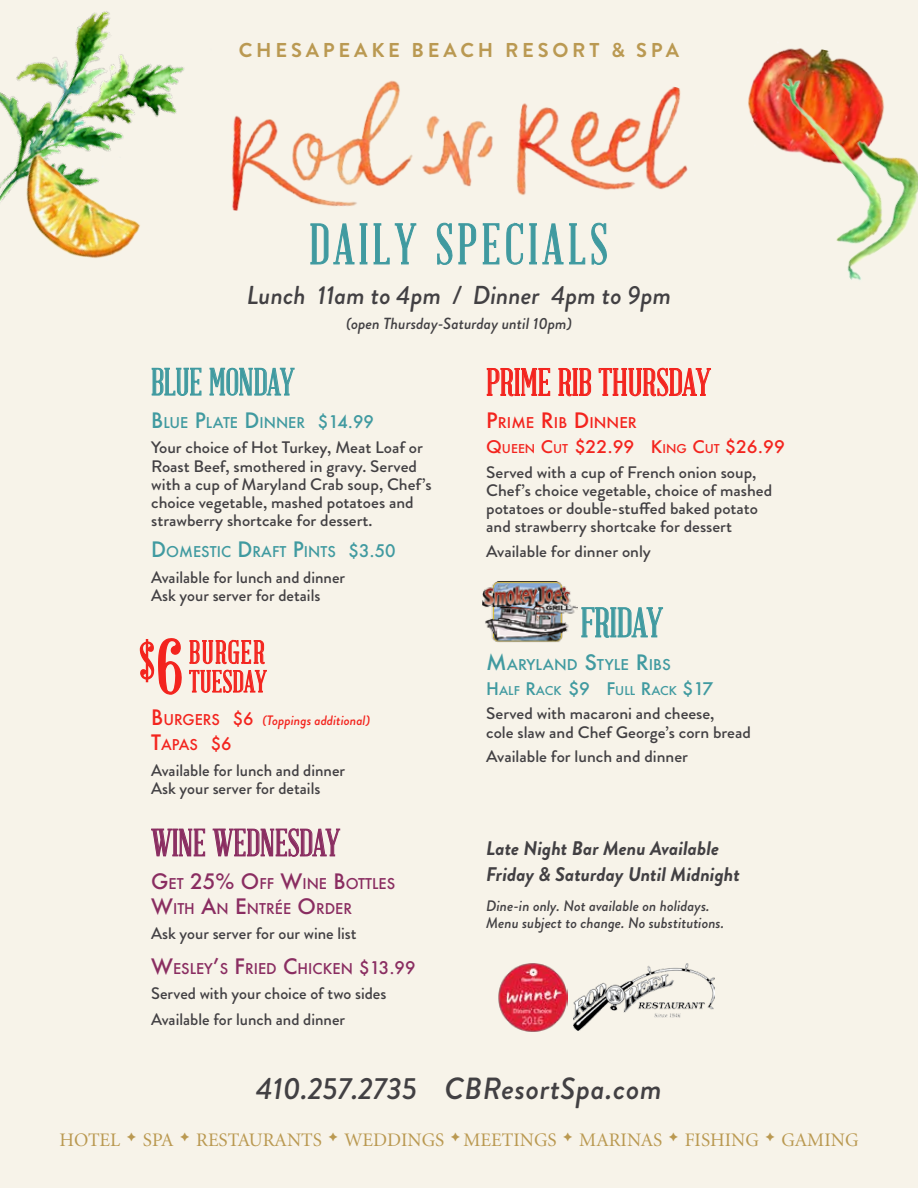
<style>
.page{position:relative;width:918px;height:1188px;background:#f5f0e4}
.page>*{position:absolute;margin:0;border:0;box-sizing:border-box;transform-origin:0 0}
.t1{font:56.25px "Abraham Lincoln";letter-spacing:.08em;color:#409aa0}
.t2{font:50.4px "Abraham Lincoln";color:#f3241e}
.t3{font:40.95px "Abraham Lincoln";color:#409aa0;scale:1.04 1}
.t4{font:37.65px "Abraham Lincoln";color:#f3241e;scale:1.04 1}
.t5{font:37.65px "Abraham Lincoln";color:#8a2d61}
.t6{font:37.65px "Abraham Lincoln";color:#409aa0}
.t7{font:31.8px "Abraham Lincoln";letter-spacing:.06em;color:#f3241e}
.t8{font:italic 500 30.6px "Brandon Grotesque";letter-spacing:.015em;color:#424043}
.t9{font:30.3px "Abraham Lincoln";letter-spacing:.02em;color:#f3241e}
.t10{font:italic 500 25.95px "Brandon Grotesque";color:#424043}
.t11{font:700 20.1px "Brandon Grotesque";letter-spacing:.19em;color:#ba9952}
.t12{font:italic 700 19.65px/26px "Brandon Grotesque";color:#424043}
.t13{font:19.2px "Minion Regular SC";color:#ba9951}
.t14{font:500 16.95px "Futura";color:#f3241e;scale:1.04 1}
.t15{font:500 16.65px/18.1px "Brandon Grotesque";color:#424043;scale:1.04 1}
.t16{font:500 16.65px/18.1px "Brandon Grotesque";color:#424043}
.t17{font:italic 500 16.05px "Brandon Grotesque";color:#424043}
.t18{font:italic 500 15.15px/16.8px "Brandon Grotesque";color:#424043}
.t19{font:500 14.4px/25.2px "Futura";color:#8a2d61}
.t20{font:500 14.4px "Futura";color:#409aa0}
.t21{font:500 14.4px "Futura";color:#409aa0;scale:1.04 1}
.t22{font:500 14.4px "Futura";color:#f3241e;scale:1.04 1}
.t23{font:500 14.4px "Futura";color:#f3241e}
.t24{font:italic 500 13.65px "Brandon Grotesque";color:#f3241e}
.t25{font:500 11.85px "Futura";color:#409aa0;scale:1.04 1}
.s1{font-size:20.7px}
.s2{font-size:16.95px}
.s3{font-family:"Futura";font-style:normal;font-size:20.7px}
.s4{font-family:"Futura";font-style:normal;font-size:14.4px}
.s5{font-family:"Futura";font-style:normal;font-size:16.95px}
.s6{font-size:75.75px}
.s7{font-size:11.85px}
</style>
<div class="page">
<img style="left:243px;top:81px;width:203px;height:142px">
<img style="left:499px;top:87px;width:189px;height:143px">
<img style="left:410px;top:108px;width:95px;height:80px">
<svg style="left:310px;top:223px;width:57px;height:42px"></svg>
<svg style="left:374px;top:223px;width:42px;height:41px"></svg>
<svg style="left:437px;top:223px;width:15px;height:42px"></svg>
<svg style="left:458px;top:223px;width:18px;height:41px"></svg>
<svg style="left:483px;top:223px;width:16px;height:41px"></svg>
<svg style="left:506px;top:223px;width:17px;height:42px"></svg>
<svg style="left:529px;top:223px;width:56px;height:41px"></svg>
<svg style="left:591px;top:223px;width:16px;height:42px"></svg>
<img style="left:762px;top:48px;width:98px;height:18px">
<img style="left:847px;top:171px;width:71px;height:109px">
<img style="left:748px;top:66px;width:169px;height:192px">
<img style="left:0;top:11px;width:243px;height:200px">
<img style="left:0;top:107px;width:176px;height:151px">
<img style="left:573px;top:963px;width:141px;height:67px">
<img style="left:498px;top:963px;width:69px;height:69px">
<svg style="left:151px;top:367px;width:51px;height:29px"></svg>
<svg style="left:209px;top:367px;width:86px;height:29px"></svg>
<svg style="left:189px;top:639px;width:78px;height:54px"></svg>
<svg style="left:151px;top:828px;width:54px;height:29px"></svg>
<svg style="left:212px;top:828px;width:128px;height:29px"></svg>
<svg style="left:139px;top:638px;width:43px;height:57px"></svg>
<svg style="left:487px;top:368px;width:63px;height:29px"></svg>
<svg style="left:558px;top:368px;width:33px;height:29px"></svg>
<svg style="left:598px;top:367px;width:113px;height:30px"></svg>
<svg style="left:581px;top:607px;width:82px;height:31px"></svg>
<img style="left:482px;top:582px;width:96px;height:60px">
<p class="t11" style="left:239px;top:36px;width:442px">CHESAPEAKE BEACH RESORT &amp; SPA</p>
<h1 class="t1" style="left:309px;top:215px;width:300px">DAILY SPECIALS</h1>
<h3 class="t10" style="left:247px;top:277px;width:426px">Lunch 11am to 4pm / Dinner 4pm to 9pm</h3>
<p class="t17" style="left:346px;top:312px;width:227px">(open Thursday-Saturday until 10pm)</p>
<h3 class="t6" style="left:151px;top:362px;width:145px">BLUE MONDAY</h3>
<p class="t20" style="left:151px;top:413px;width:224px"><span class="s1">B</span>LUE <span class="s1">P</span>LATE <span class="s1">D</span>INNER <span class="s2">$14.99</span></p>
<p class="t15" style="left:151px;top:439px;width:271px">Your choice of Hot Turkey, Meat Loaf or Roast Beef, smothered in gravy. Served with a cup of Maryland Crab soup, Chef’s choice vegetable, mashed potatoes and strawberry shortcake for dessert.</p>
<p class="t20" style="left:151px;top:542px;width:246px"><span class="s1">D</span>OMESTIC <span class="s1">D</span>RAFT <span class="s1">P</span>INTS <span class="s2">$3.50</span></p>
<p class="t16" style="left:151px;top:569px;width:196px">Available for lunch and dinner<br>Ask your server for details</p>
<h3 class="t7" style="left:189px;top:636px;width:77px">BURGER</h3>
<h3 class="t9" style="left:189px;top:666px;width:79px">TUESDAY</h3>
<p class="t24" style="left:151px;top:711px;width:220px"><span class="s3">B</span><span class="s4">URGERS</span> <span class="s5">$6</span> (Toppings additional)</p>
<p class="t23" style="left:151px;top:735px;width:82px"><span class="s1">T</span>APAS <span class="s2">$6</span></p>
<p class="t16" style="left:151px;top:761px;width:196px">Available for lunch and dinner<br>Ask your server for details</p>
<h3 class="t5" style="left:151px;top:823px;width:191px">WINE WEDNESDAY</h3>
<p class="t19" style="left:151px;top:870px;width:246px"><span class="s1">G</span>ET <span class="s1">25% O</span>FF <span class="s1">W</span>INE <span class="s1">B</span>OTTLES<br><span class="s1">W</span>ITH <span class="s1">A</span>N <span class="s1">E</span> NTRÉE <span class="s1">O</span>RDER</p>
<p class="t16" style="left:151px;top:925px;width:207px">Ask your server for our wine list</p>
<p class="t19" style="left:151px;top:956px;width:266px"><span class="s1">W</span>ESLEY<span class="s1">’</span>S <span class="s1">F</span>RIED <span class="s1">C</span>HICKEN <span class="s2">$13.99</span></p>
<p class="t16" style="left:151px;top:981px;width:237px;line-height:25.7px">Served with your choice of two sides<br>Available for lunch and dinner</p>
<h2 class="t2" style="left:139px;top:634px;width:45px">$<span class="s6">6</span></h2>
<h3 class="t4" style="left:486px;top:363px;width:218px">PRIME RIB THURSDAY</h3>
<p class="t22" style="left:486px;top:413px;width:146px"><span class="s1">P</span>RIME <span class="s1">R</span>IB <span class="s1">D</span>INNER</p>
<p class="t14" style="left:486px;top:435px;width:289px">Q<span class="s7">UEEN</span> C<span class="s7">UT</span> $22.99 K<span class="s7">ING</span> C<span class="s7">UT</span> $26.99</p>
<p class="t15" style="left:486px;top:463px;width:276px">Served with a cup of French onion soup, Chef’s choice vegetable, choice of mashed potatoes or double-stuffed baked potato and strawberry shortcake for dessert</p>
<p class="t15" style="left:486px;top:542px;width:160px">Available for dinner only</p>
<h3 class="t3" style="left:581px;top:601px;width:81px">FRIDAY</h3>
<p class="t21" style="left:486px;top:654px;width:179px"><span class="s1">M</span>ARYLAND <span class="s1">S</span>TYLE <span class="s1">R</span>IBS</p>
<p class="t25" style="left:486px;top:682px;width:220px"><span class="s2">H</span>ALF <span class="s2">R</span>ACK <span class="s2">$9 F</span>ULL <span class="s2">R</span>ACK <span class="s2">$17</span></p>
<p class="t15" style="left:486px;top:705px;width:256px">Served with macaroni and cheese,<br>cole slaw and Chef George’s corn bread</p>
<p class="t15" style="left:486px;top:747px;width:196px">Available for lunch and dinner</p>
<p class="t12" style="left:486px;top:836px;width:255px">Late Night Bar Menu Available<br>Friday &amp; Saturday Until Midnight</p>
<p class="t18" style="left:486px;top:898px;width:239px">Dine-in only. Not available on holidays.<br>Menu subject to change. No substitutions.</p>
<h3 class="t8" style="left:256px;top:1067px;width:407px">410.257.2735 CBResortSpa.com</h3>
<p class="t13" style="left:59px;top:1130px;width:262px">HOTEL SPA RESTAURANTS</p>
<p class="t13" style="left:344px;top:1130px;width:212px">WEDDINGS MEETINGS</p>
<p class="t13" style="left:579px;top:1130px;width:83px">MARINAS</p>
<p class="t13" style="left:685px;top:1130px;width:111px">FISHING GAMING</p>
</div>
